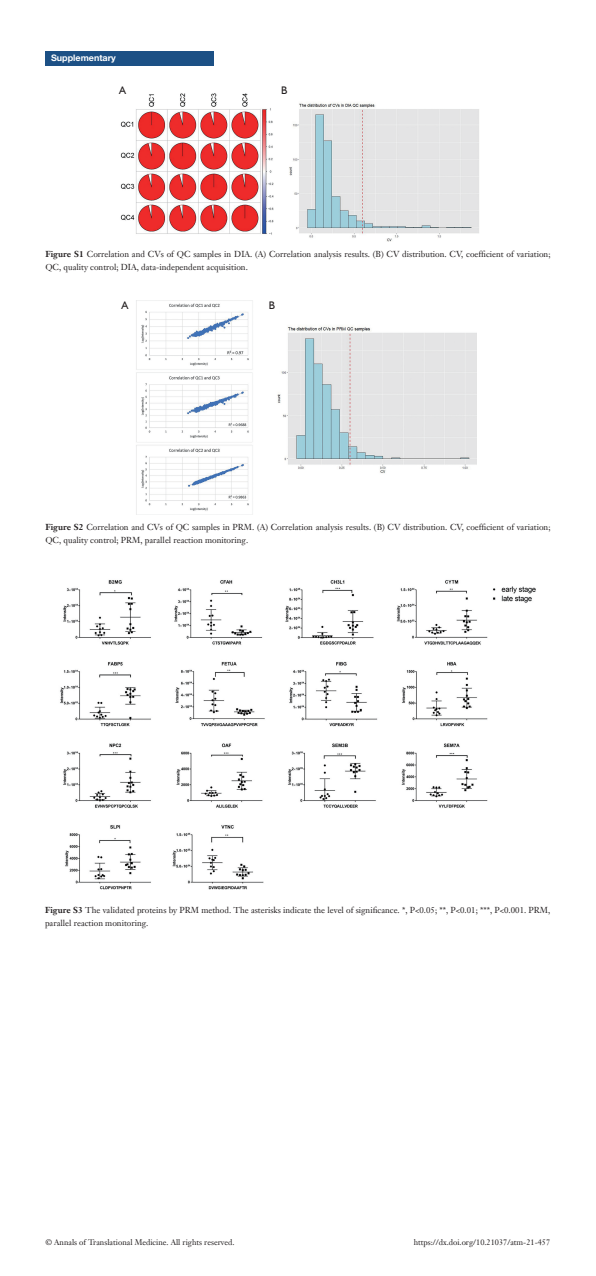
<style>
.page{position:relative;width:596px;height:1276px;background:#fff}
.page>*{position:absolute;margin:0;border:0;box-sizing:border-box;transform-origin:0 0}
.t1{font:11px "Humanist 521 BT";color:#231f20}
.t2{font:700 9px "Helvetica Neue LT Pro";color:#fff}
.t3{font:8.5px/13px "Janson Text LT";color:#231f20}
.t4{font:8px "Janson Text LT";color:#231f20}
.s1{font-weight:700}
</style>
<div class="page">
<div style="left:45px;top:51px;width:169px;height:14px;background:#1c5085"></div>
<img style="left:120px;top:93px;width:359px;height:149px">
<div style="left:117px;top:85px;width:11px;height:11px;background:#fff"></div>
<div style="left:278px;top:85px;width:12px;height:11px;background:#fff"></div>
<img style="left:136px;top:300px;width:340px;height:214px">
<div style="left:266px;top:299px;width:11px;height:12px;background:#fff"></div>
<img style="left:60px;top:580px;width:476px;height:310px">
<p class="t2" style="left:51px;top:52px;width:66px">Supplementary</p>
<p class="t1" style="left:119px;top:84px;width:8px">A</p>
<p class="t1" style="left:281px;top:84px;width:8px">B</p>
<p class="t3" style="left:45px;top:247px;width:506px"><span class="s1">Figure S1</span> Correlation and CVs of QC samples in DIA. (A) Correlation analysis results. (B) CV distribution. CV, coefficient of variation;<br>QC, quality control; DIA, data-independent acquisition.</p>
<p class="t1" style="left:121px;top:298px;width:8px">A</p>
<p class="t1" style="left:269px;top:298px;width:8px">B</p>
<p class="t3" style="left:45px;top:521px;width:506px"><span class="s1">Figure S2</span> Correlation and CVs of QC samples in PRM. (A) Correlation analysis results. (B) CV distribution. CV, coefficient of variation;<br>QC, quality control; PRM, parallel reaction monitoring.</p>
<p class="t3" style="left:45px;top:903px;width:506px"><span class="s1">Figure S3</span> The validated proteins by PRM method. The asterisks indicate the level of significance. *, P&lt;0.05; **, P&lt;0.01; ***, P&lt;0.001. PRM, parallel reaction monitoring.</p>
<p class="t4" style="left:45px;top:1236px;width:191px">© Annals of Translational Medicine. All rights reserved.</p>
<p class="t4" style="left:413px;top:1236px;width:138px">https://dx.doi.org/10.21037/atm-21-457</p>
</div>
